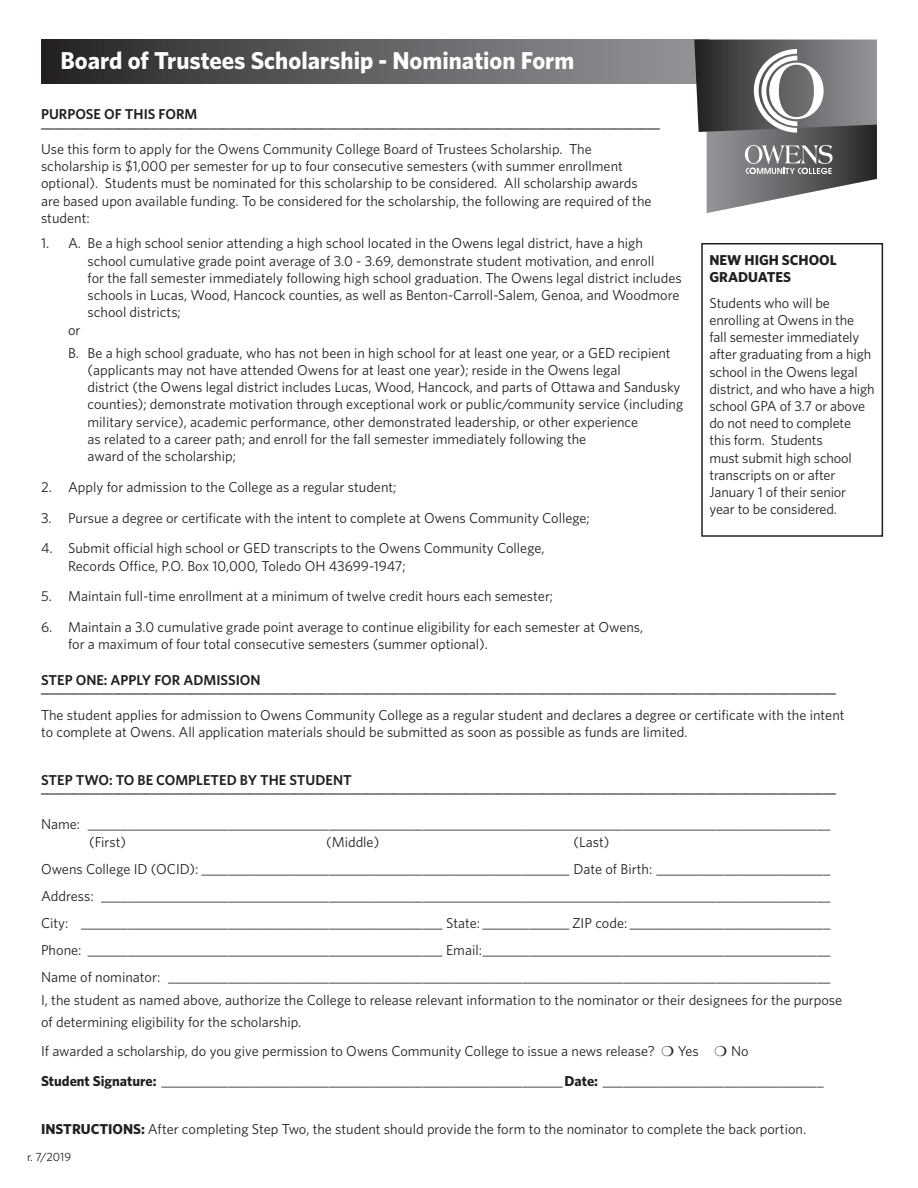
<style>
.page{position:relative;width:918px;height:1188px;background:#fff}
.page>*{position:absolute;margin:0;border:0;box-sizing:border-box;transform-origin:0 0}
.t1{font:700 24.45px "Whitney";color:#fff}
.t2{font:14.4px/17.2px "Whitney";color:#231f20}
.t3{font:600 14.4px/26.2px "Whitney";color:#231f20}
.t4{font:700 14.4px/17.2px "Whitney";color:#231f20}
.t5{font:12px "Whitney";color:#231f20}
.s1{font-weight:400}
.s2{font-weight:700}
</style>
<div class="page">
<div style="left:41px;top:40px;width:667px;height:43px;background:linear-gradient(to right,#282627,#97999d)"></div>
<svg style="left:694px;top:40px;width:183px;height:173px"></svg>
<div style="left:701px;top:243px;width:182px;height:294px;border:2px solid #231f20"></div>
<p class="t1" style="left:60px;top:44px;width:515px">Board of Trustees Scholarship - Nomination Form</p>
<p class="t3" style="left:41px;top:101px;width:158px">PURPOSE OF THIS FORM</p>
<p class="t3" style="left:41px;top:109px;width:621px">_______________________________________________________________________________________________<br><span class="s1">Use this form to apply for the Owens Community College Board of Trustees Scholarship. The</span></p>
<p class="t2" style="left:41px;top:157px;width:612px">scholarship is $1,000 per semester for up to four consecutive semesters (with summer enrollment optional). Students must be nominated for this scholarship to be considered. All scholarship awards are based upon available funding. To be considered for the scholarship, the following are required of the student:</p>
<p class="t2" style="left:41px;top:234px;width:604px">1. A. Be a high school senior attending a high school located in the Owens legal district, have a high</p>
<p class="t2" style="left:88px;top:252px;width:568px">school cumulative grade point average of 3.0 - 3.69, demonstrate student motivation, and enroll</p>
<p class="t2" style="left:88px;top:269px;width:596px">for the fall semester immediately following high school graduation. The Owens legal district includes</p>
<p class="t2" style="left:88px;top:286px;width:593px">schools in Lucas, Wood, Hancock counties, as well as Benton-Carroll-Salem, Genoa, and Woodmore</p>
<p class="t2" style="left:88px;top:303px;width:95px">school districts;</p>
<p class="t2" style="left:68px;top:321px;width:14px">or</p>
<p class="t2" style="left:88px;top:344px;width:597px;text-indent:-19px">B. Be a high school graduate, who has not been in high school for at least one year, or a GED recipient (applicants may not have attended Owens for at least one year); reside in the Owens legal<br>district (the Owens legal district includes Lucas, Wood, Hancock, and parts of Ottawa and Sandusky counties); demonstrate motivation through exceptional work or public/community service (including military service), academic performance, other demonstrated leadership, or other experience<br>as related to a career path; and enroll for the fall semester immediately following the<br>award of the scholarship;</p>
<p class="t2" style="left:41px;top:478px;width:357px">2. Apply for admission to the College as a regular student;</p>
<p class="t2" style="left:41px;top:509px;width:550px">3. Pursue a degree or certificate with the intent to complete at Owens Community College;</p>
<p class="t2" style="left:68px;top:539px;width:478px;text-indent:-27px">4. Submit official high school or GED transcripts to the Owens Community College,<br>Records Office, P.O. Box 10,000, Toledo OH 43699-1947;</p>
<p class="t2" style="left:41px;top:587px;width:514px">5. Maintain full-time enrollment at a minimum of twelve credit hours each semester;</p>
<p class="t2" style="left:68px;top:618px;width:577px;text-indent:-27px">6. Maintain a 3.0 cumulative grade point average to continue eligibility for each semester at Owens, for a maximum of four total consecutive semesters (summer optional).</p>
<p class="t3" style="left:41px;top:667px;width:221px">STEP ONE: APPLY FOR ADMISSION</p>
<p class="t3" style="left:41px;top:675px;width:797px">__________________________________________________________________________________________________________________________</p>
<p class="t2" style="left:41px;top:706px;width:805px">The student applies for admission to Owens Community College as a regular student and declares a degree or certificate with the intent to complete at Owens. All application materials should be submitted as soon as possible as funds are limited.</p>
<p class="t3" style="left:41px;top:766px;width:312px">STEP TWO: TO BE COMPLETED BY THE STUDENT</p>
<p class="t3" style="left:41px;top:775px;width:797px">__________________________________________________________________________________________________________________________</p>
<p class="t2" style="left:41px;top:815px;width:791px">Name: _______________________________________________________________________________________________________________</p>
<p class="t2" style="left:89px;top:833px;width:39px">(First)</p>
<p class="t2" style="left:326px;top:833px;width:55px">(Middle)</p>
<p class="t2" style="left:574px;top:833px;width:37px">(Last)</p>
<p class="t2" style="left:41px;top:860px;width:791px">Owens College ID (OCID): _______________________________________________________ Date of Birth: __________________________</p>
<p class="t2" style="left:41px;top:887px;width:791px">Address: _____________________________________________________________________________________________________________</p>
<p class="t2" style="left:41px;top:914px;width:791px">City: ______________________________________________________ State: _____________ ZIP code: ______________________________</p>
<p class="t2" style="left:41px;top:941px;width:791px">Phone: _____________________________________________________ Email:____________________________________________________</p>
<p class="t2" style="left:41px;top:968px;width:791px">Name of nominator: ___________________________________________________________________________________________________</p>
<p class="t2" style="left:41px;top:988px;width:803px;line-height:22.5px">I, the student as named above, authorize the College to release relevant information to the nominator or their designees for the purpose of determining eligibility for the scholarship.</p>
<p class="t2" style="left:41px;top:1042px;width:615px">If awarded a scholarship, do you give permission to Owens Community College to issue a news release?</p>
<p class="t2" style="left:678px;top:1042px;width:22px">Yes</p>
<p class="t2" style="left:731px;top:1042px;width:19px">No</p>
<p class="t2" style="left:41px;top:1072px;width:784px"><span class="s2">Student Signature:</span> ____________________________________________________________<span class="s2">Date:</span> _________________________________</p>
<p class="t2" style="left:41px;top:1120px;width:767px"><span class="s2">INSTRUCTIONS:</span> After completing Step Two, the student should provide the form to the nominator to complete the back portion.</p>
<p class="t4" style="left:710px;top:251px;width:129px">NEW HIGH SCHOOL<br>GRADUATES</p>
<p class="t2" style="left:710px;top:294px;width:167px">Students who will be enrolling at Owens in the fall semester immediately after graduating from a high school in the Owens legal district, and who have a high school GPA of 3.7 or above do not need to complete this form. Students<br>must submit high school transcripts on or after<br>January 1 of their senior year to be considered.</p>
<p class="t5" style="left:27px;top:1149px;width:46px">r. 7/2019</p>
</div>
